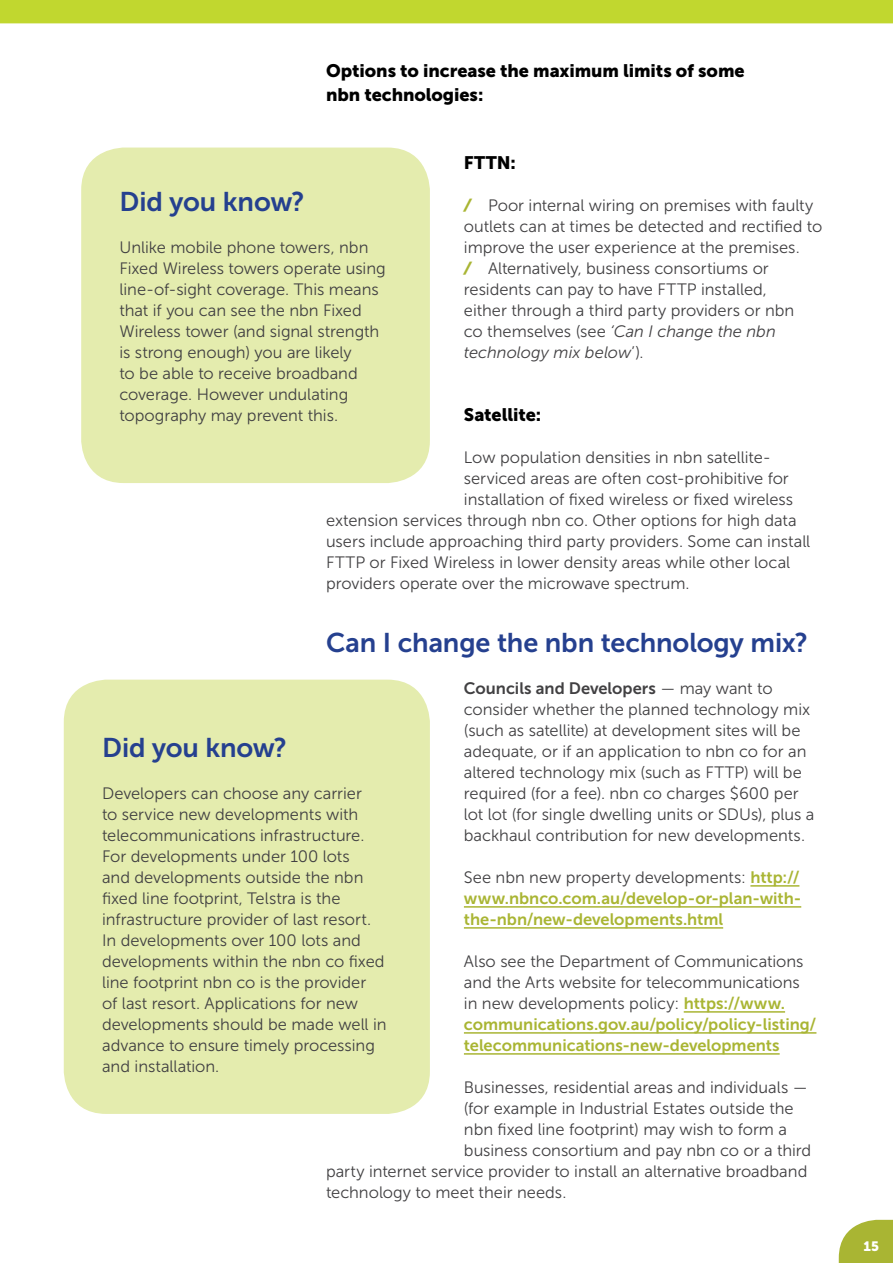
<style>
.page{position:relative;width:893px;height:1263px;background:#fff}
.page>*{position:absolute;margin:0;border:0;box-sizing:border-box;transform-origin:0 0}
.t1{font:27px "Museo Sans 700";letter-spacing:-.005em;color:#25408f}
.t2{font:18px/24px "Museo Sans 900";letter-spacing:-.005em;color:#000}
.t3{font:16.5px/21px "Museo Sans 300";color:#414042}
.t4{font:16.5px/21px "Museo Sans 700";color:#a9b533}
.t5{font:16.5px "Museo Sans 700";color:#414042}
.t6{font:13.5px "Museo Sans 900";color:#fff}
.s1{font-family:"Museo Sans 900";font-style:italic;color:#a9b533}
.s2{font-style:italic}
.s3{font-family:"Museo Sans 300"}
.s4{font-family:"Museo Sans 700";color:#a9b533}
</style>
<div class="page">
<div style="left:0;top:0;width:893px;height:23px;background:#c1d72f"></div>
<svg style="left:839px;top:1220px;width:54px;height:43px;background:#b3bd4b"></svg>
<hr style="left:750px;top:885px;width:49px;height:2px;background:#a9b533">
<hr style="left:464px;top:906px;width:337px;height:2px;background:#a9b533">
<hr style="left:464px;top:927px;width:259px;height:2px;background:#a9b533">
<hr style="left:684px;top:1011px;width:101px;height:2px;background:#a9b533">
<hr style="left:464px;top:1032px;width:352px;height:2px;background:#a9b533">
<hr style="left:464px;top:1053px;width:316px;height:2px;background:#a9b533">
<div style="left:81px;top:148px;width:349px;height:335px;background:#e4ecae;border-radius:43px"></div>
<div style="left:64px;top:680px;width:366px;height:434px;background:#e4ecae;border-radius:43px"></div>
<p class="t2" style="left:326px;top:59px;width:420px">Options to increase the maximum limits of some nbn technologies:</p>
<p class="t2" style="left:464px;top:150px;width:54px">FTTN:</p>
<p class="t3" style="left:464px;top:195px;width:360px"><span class="s1">/</span> Poor internal wiring on premises with faulty outlets can at times be detected and rectified to improve the user experience at the premises.<br><span class="s1">/</span> Alternatively, business consortiums or residents can pay to have FTTP installed,<br>either through a third party providers or nbn<br>co themselves (see <span class="s2">‘Can I change the nbn technology mix below</span>’).</p>
<h1 class="t1" style="left:119px;top:186px;width:187px">Did you know?</h1>
<p class="t3" style="left:119px;top:237px;width:268px">Unlike mobile phone towers, nbn<br>Fixed Wireless towers operate using line-of-sight coverage. This means that if you can see the nbn Fixed<br>Wireless tower (and signal strength is strong enough) you are likely<br>to be able to receive broadband coverage. However undulating topography may prevent this.</p>
<p class="t2" style="left:464px;top:402px;width:79px">Satellite:</p>
<p class="t3" style="left:464px;top:447px;width:308px">Low population densities in nbn satellite-</p>
<p class="t3" style="left:464px;top:468px;width:326px">serviced areas are often cost-prohibitive for</p>
<p class="t3" style="left:464px;top:489px;width:331px">installation of fixed wireless or fixed wireless</p>
<p class="t3" style="left:326px;top:510px;width:472px">extension services through nbn co. Other options for high data</p>
<p class="t3" style="left:326px;top:531px;width:486px">users include approaching third party providers. Some can install</p>
<p class="t3" style="left:326px;top:552px;width:466px">FTTP or Fixed Wireless in lower density areas while other local</p>
<p class="t3" style="left:326px;top:573px;width:365px">providers operate over the microwave spectrum.</p>
<h1 class="t1" style="left:326px;top:627px;width:484px">Can I change the nbn technology mix?</h1>
<p class="t5" style="left:464px;top:679px;width:310px">Councils and Developers <span class="s3">— may want to</span></p>
<p class="t3" style="left:464px;top:699px;width:352px">consider whether the planned technology mix (such as satellite) at development sites will be adequate, or if an application to nbn co for an altered technology mix (such as FTTP) will be required (for a fee). nbn co charges $600 per lot lot (for single dwelling units or SDUs), plus a backhaul contribution for new developments.</p>
<p class="t3" style="left:464px;top:867px;width:337px">See nbn new property developments: <span class="s4">http://</span></p>
<p class="t4" style="left:464px;top:888px;width:339px">www.nbnco.com.au/develop-or-plan-with&shy;the-nbn/new-developments.html</p>
<p class="t3" style="left:464px;top:951px;width:341px">Also see the Department of Communications and the Arts website for telecommunications in new developments policy: <span class="s4">https://www.</span></p>
<p class="t4" style="left:464px;top:1014px;width:354px">communications.gov.au/policy/policy-listing/ telecommunications-new-developments</p>
<p class="t3" style="left:464px;top:1077px;width:345px">Businesses, residential areas and individuals —</p>
<p class="t3" style="left:464px;top:1098px;width:331px">(for example in Industrial Estates outside the</p>
<p class="t3" style="left:464px;top:1119px;width:325px">nbn fixed line footprint) may wish to form a</p>
<p class="t3" style="left:464px;top:1140px;width:349px">business consortium and pay nbn co or a third</p>
<p class="t3" style="left:326px;top:1161px;width:483px">party internet service provider to install an alternative broadband</p>
<p class="t3" style="left:326px;top:1182px;width:242px">technology to meet their needs.</p>
<h1 class="t1" style="left:102px;top:732px;width:187px">Did you know?</h1>
<p class="t3" style="left:102px;top:783px;width:286px">Developers can choose any carrier<br>to service new developments with telecommunications infrastructure.<br>For developments under 100 lots<br>and developments outside the nbn fixed line footprint, Telstra is the infrastructure provider of last resort.<br>In developments over 100 lots and developments within the nbn co fixed line footprint nbn co is the provider<br>of last resort. Applications for new developments should be made well in advance to ensure timely processing and installation.</p>
<p class="t6" style="left:863px;top:1238px;width:17px">15</p>
</div>
